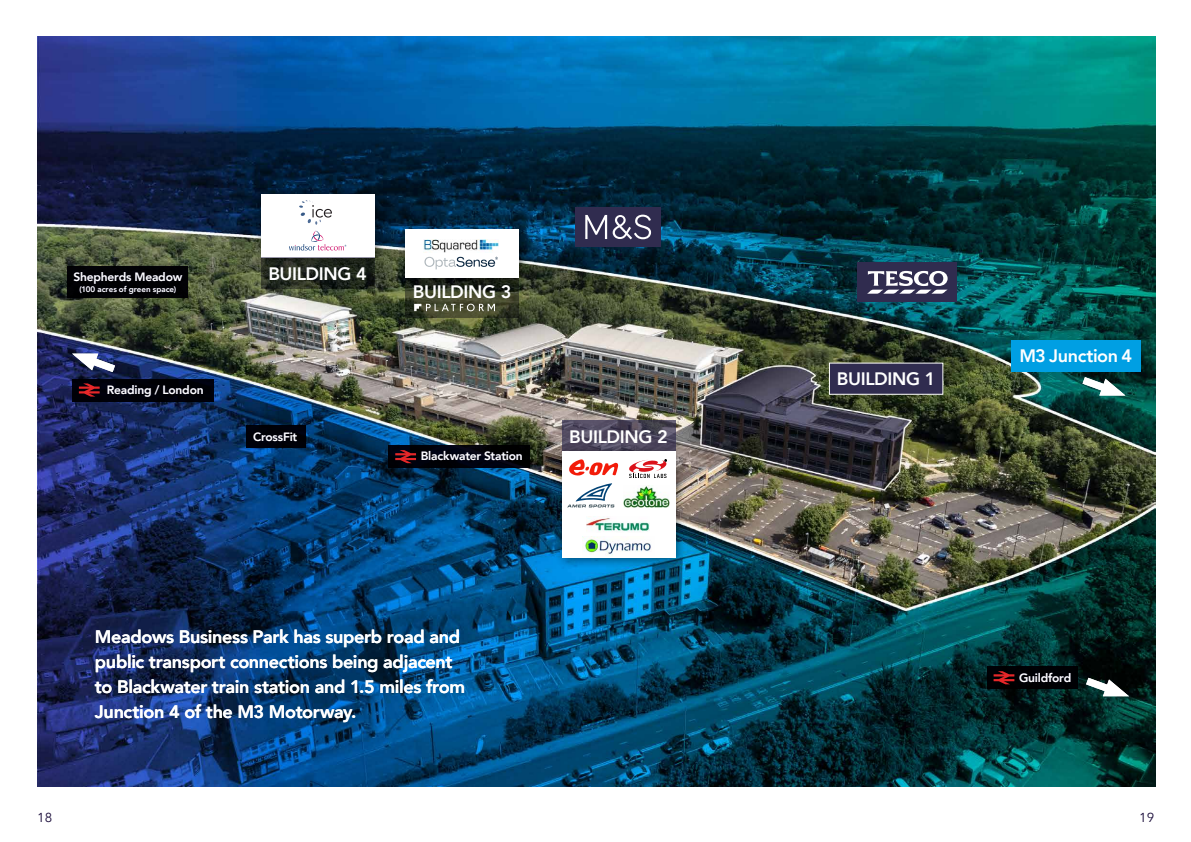
<style>
.page{position:relative;width:1191px;height:842px;background:#fff}
.page>*{position:absolute;margin:0;border:0;box-sizing:border-box;transform-origin:0 0}
.t1{font:800 18px/25px "Avenir";letter-spacing:-.02em;color:#fff}
.t2{font:13px "Avenir Next";color:#160837}
.t3{font:800 12px "Avenir";letter-spacing:-.015em;color:#fff}
.t4{font:800 8px "Avenir";color:#fff}
</style>
<div class="page">
<img style="left:37px;top:36px;width:1118px;height:750px">
<div style="left:253px;top:187px;width:133px;height:82px;background:#000;opacity:.5"></div>
<div style="left:261px;top:194px;width:113px;height:63px;background:#fff"></div>
<svg style="left:289px;top:231px;width:57px;height:19px"></svg>
<svg style="left:299px;top:200px;width:33px;height:25px"></svg>
<div style="left:829px;top:363px;width:114px;height:32px;background:#302c4f;border:1px solid #fff"></div>
<div style="left:575px;top:207px;width:85px;height:40px;background:#302c4f"></div>
<svg style="left:585px;top:215px;width:66px;height:24px"></svg>
<div style="left:857px;top:262px;width:100px;height:40px;background:#302c4f"></div>
<svg style="left:867px;top:271px;width:80px;height:23px"></svg>
<div style="left:1011px;top:340px;width:129px;height:32px;background:#009fe3"></div>
<div style="left:388px;top:445px;width:142px;height:23px;background:linear-gradient(to right,#01020d,#010208)"></div>
<svg style="left:395px;top:450px;width:21px;height:13px"></svg>
<div style="left:72px;top:379px;width:142px;height:22px;background:#000107"></div>
<div style="left:986px;top:666px;width:91px;height:23px;background:#000104"></div>
<svg style="left:993px;top:671px;width:21px;height:13px"></svg>
<div style="left:246px;top:425px;width:60px;height:23px;background:#000108"></div>
<svg style="left:1078px;top:672px;width:51px;height:28px"></svg>
<svg style="left:1074px;top:372px;width:51px;height:28px"></svg>
<svg style="left:72px;top:349px;width:51px;height:47px"></svg>
<div style="left:67px;top:267px;width:121px;height:31px;background:#020204"></div>
<svg style="left:562px;top:420px;width:113px;height:24px"></svg>
<div style="left:398px;top:222px;width:132px;height:68px;background:#000;opacity:.5"></div>
<div style="left:405px;top:230px;width:114px;height:48px;background:#fff"></div>
<svg style="left:424px;top:257px;width:74px;height:12px"></svg>
<img style="left:423px;top:240px;width:75px;height:13px">
<svg style="left:261px;top:257px;width:113px;height:32px"></svg>
<svg style="left:405px;top:278px;width:114px;height:40px"></svg>
<svg style="left:414px;top:304px;width:81px;height:7px"></svg>
<div style="left:554px;top:444px;width:132px;height:125px;background:#000;opacity:.5"></div>
<div style="left:562px;top:452px;width:113px;height:106px;background:#fff"></div>
<svg style="left:567px;top:483px;width:47px;height:24px"></svg>
<img style="left:623px;top:485px;width:46px;height:22px">
<svg style="left:629px;top:460px;width:38px;height:18px"></svg>
<svg style="left:569px;top:459px;width:49px;height:17px"></svg>
<img style="left:586px;top:518px;width:63px;height:14px">
<img style="left:582px;top:536px;width:69px;height:20px">
<p class="t3" style="left:73px;top:267px;width:110px">Shepherds Meadow</p>
<p class="t4" style="left:79px;top:283px;width:98px">(100 acres of green space)</p>
<p class="t3" style="left:107px;top:380px;width:98px">Reading / London</p>
<p class="t1" style="left:268px;top:261px;width:100px">BUILDING 4</p>
<p class="t1" style="left:413px;top:279px;width:100px">BUILDING 3</p>
<p class="t3" style="left:253px;top:427px;width:46px">CrossFit</p>
<p class="t3" style="left:421px;top:447px;width:104px">Blackwater Station</p>
<p class="t1" style="left:569px;top:424px;width:100px">BUILDING 2</p>
<p class="t1" style="left:95px;top:625px;width:371px">Meadows Business Park has superb road and public transport connections being adjacent to Blackwater train station and 1.5 miles from Junction 4 of the M3 Motorway.</p>
<p class="t1" style="left:837px;top:367px;width:100px">BUILDING 1</p>
<p class="t1" style="left:1019px;top:343px;width:114px">M3 Junction 4</p>
<p class="t3" style="left:1019px;top:668px;width:54px">Guildford</p>
<p class="t2" style="left:37px;top:807px;width:17px">18</p>
<p class="t2" style="left:1139px;top:807px;width:17px">19</p>
</div>
